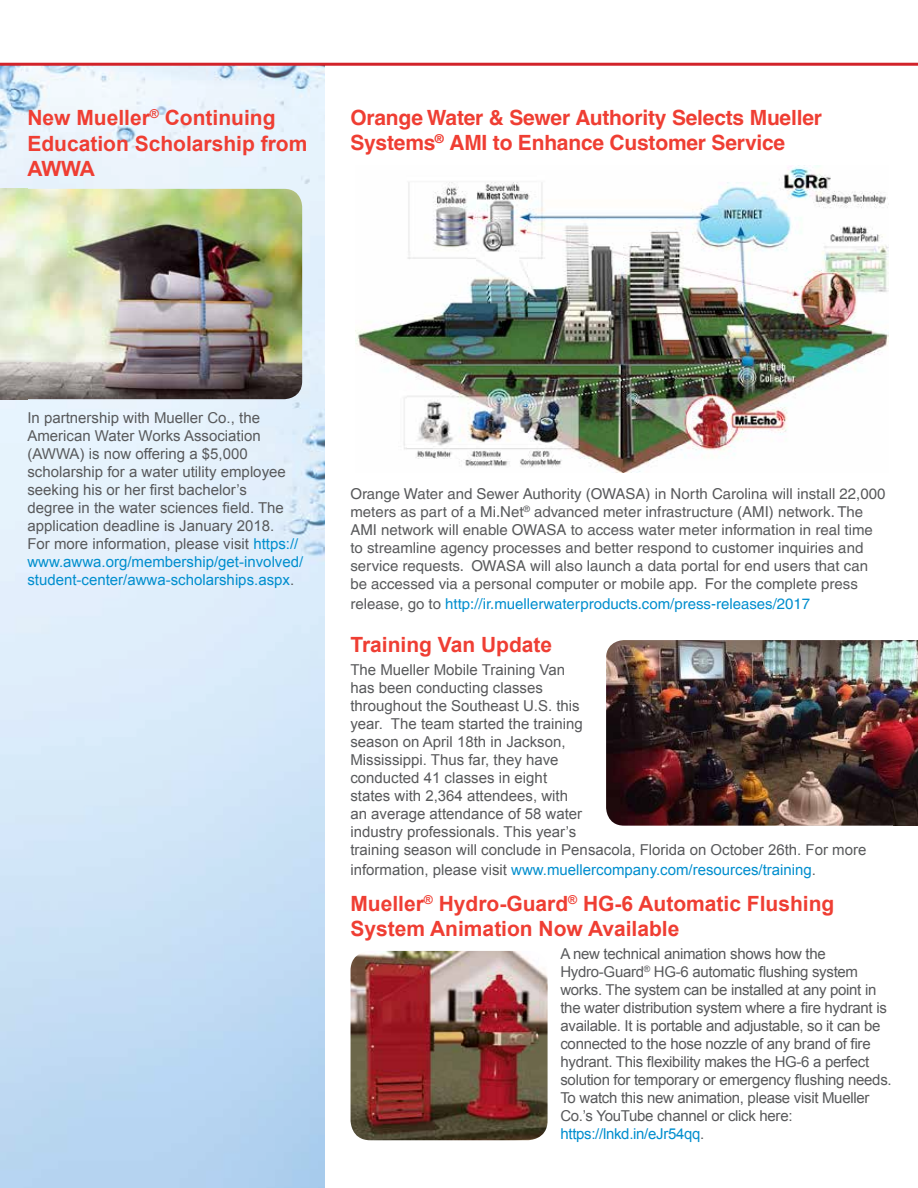
<style>
.page{position:relative;width:918px;height:1188px;background:#fff}
.page>*{position:absolute;margin:0;border:0;box-sizing:border-box;transform-origin:0 0}
.t1{font:700 21px/25.2px "Arial";color:#ef3e33}
.t2{font:700 21px/25.2px "Helvetica LT Pro";letter-spacing:-.01em;color:#ef3e33}
.t3{font:15px/18px "Arial";color:#58595b}
.t4{font:15px/18px "Arial";letter-spacing:-.02em;color:#58595b}
.t5{font:15px/18px "Helvetica LT Pro";color:#58595b}
.t6{font:15px "Helvetica LT Pro";color:#008ece}
.t7{font:15px "Arial";color:#008ece}
.s1{color:#008ece}
.s2{color:#58595b}
</style>
<div class="page">
<img style="left:0;top:66px;width:325px;height:1122px">
<hr style="left:0;top:63px;width:918px;height:3px;background:#d2232a">
<img style="left:606px;top:640px;width:287px;height:186px">
<img style="left:27px;top:189px;width:275px;height:210px">
<img style="left:0;top:189px;width:27px;height:210px">
<img style="left:356px;top:165px;width:532px;height:308px">
<img style="left:893px;top:640px;width:25px;height:186px">
<img style="left:351px;top:951px;width:197px;height:189px">
<h1 class="t1" style="left:27px;top:106px;width:282px">New Mueller<sup>®</sup> Continuing<br>Education Scholarship from<br>AWWA</h1>
<h1 class="t2" style="left:350px;top:105px;width:473px">Orange Water &amp; Sewer Authority Selects Mueller<br>Systems<sup>®</sup> AMI to Enhance Customer Service</h1>
<p class="t3" style="left:27px;top:408px;width:277px">In partnership with Mueller Co., the American Water Works Association (AWWA) is now offering a $5,000 scholarship for a water utility employee seeking his or her first bachelor’s<br>degree in the water sciences field. The application deadline is January 2018.<br>For more information, please visit <span class="s1">https:// www.awwa.org/membership/get-involved/ student-center/awwa-scholarships.aspx</span>.</p>
<p class="t5" style="left:350px;top:485px;width:537px">Orange Water and Sewer Authority (OWASA) in North Carolina will install 22,000 meters as part of a Mi.Net<sup>®</sup> advanced meter infrastructure (AMI) network. The AMI network will enable OWASA to access water meter information in real time to streamline agency processes and better respond to customer inquiries and service requests. OWASA will also launch a data portal for end users that can be accessed via a personal computer or mobile app. For the complete press</p>
<p class="t6" style="left:350px;top:595px;width:461px"><span class="s2">release, go to</span> http://ir.muellerwaterproducts.com/press-releases/2017</p>
<h1 class="t1" style="left:350px;top:633px;width:203px">Training Van Update</h1>
<p class="t3" style="left:350px;top:661px;width:518px">The Mueller Mobile Training Van<br>has been conducting classes<br>throughout the Southeast U.S. this<br>year. The team started the training<br>season on April 18th in Jackson,<br>Mississippi. Thus far, they have<br>conducted 41 classes in eight<br>states with 2,364 attendees, with<br>an average attendance of 58 water<br>industry professionals. This year’s<br>training season will conclude in Pensacola, Florida on October 26th. For more</p>
<p class="t7" style="left:350px;top:860px;width:467px"><span class="s2">information, please visit</span> www.muellercompany.com/resources/training<span class="s2">.</span></p>
<h1 class="t1" style="left:350px;top:891px;width:485px">Mueller<sup>®</sup> Hydro-Guard<sup>®</sup> HG-6 Automatic Flushing<br>System Animation Now Available</h1>
<p class="t4" style="left:560px;top:945px;width:333px">A new technical animation shows how the Hydro-Guard<sup>®</sup> HG-6 automatic flushing system works. The system can be installed at any point in the water distribution system where a fire hydrant is available. It is portable and adjustable, so it can be connected to the hose nozzle of any brand of fire hydrant. This flexibility makes the HG-6 a perfect solution for temporary or emergency flushing needs.<br>To watch this new animation, please visit Mueller Co.’s YouTube channel or click here: <span class="s1">https://lnkd.in/eJr54qq</span>.</p>
</div>
